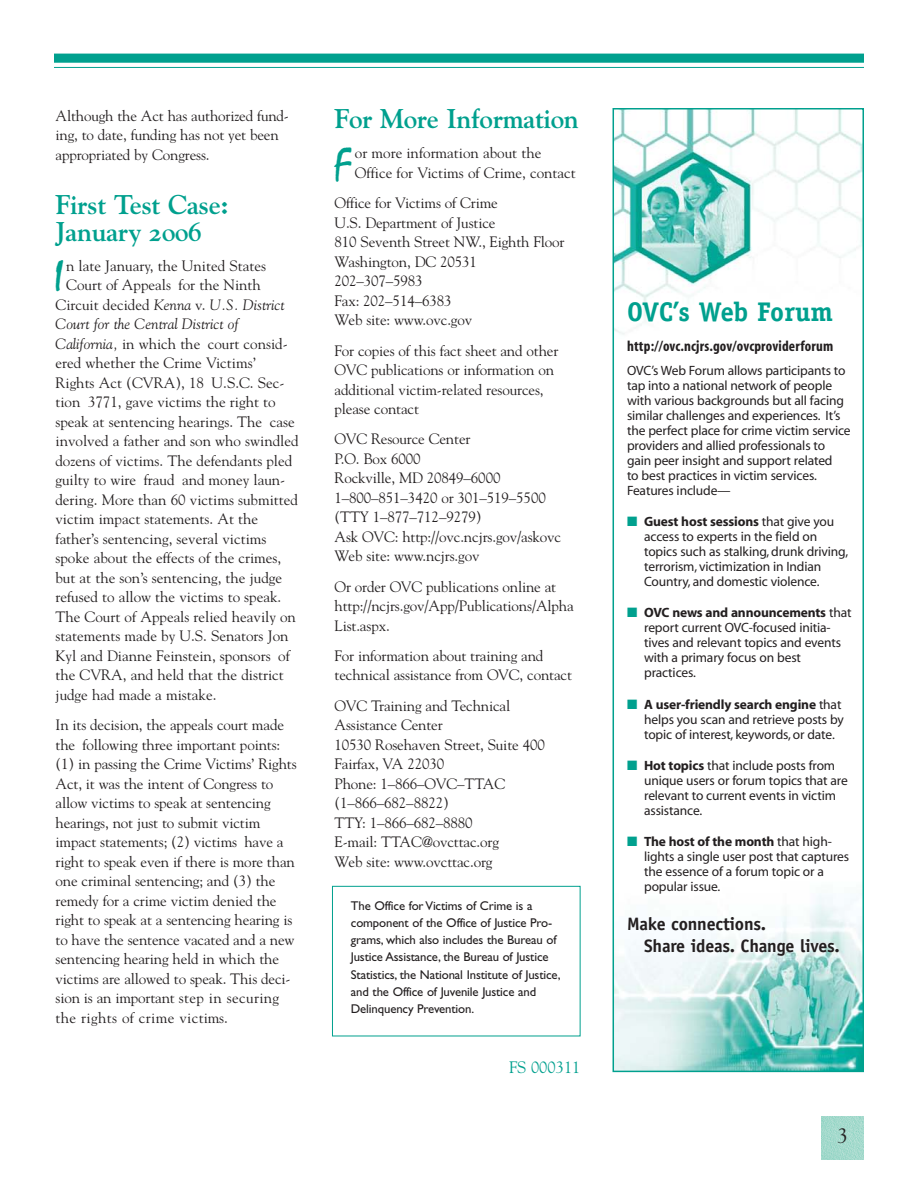
<style>
.page{position:relative;width:918px;height:1188px;background:#fff}
.page>*{position:absolute;margin:0;border:0;box-sizing:border-box;transform-origin:0 0}
.t1{font:42.9px "Mistral";color:#00a08e}
.t2{font:27px/27px "Goudy Bold Os F";letter-spacing:-.015em;color:#00a08e}
.t3{font:700 27px "Officina Serif";color:#00a08e}
.t4{font:21px "Goudy";color:#231f20}
.t5{font:700 18px/22.5px "Officina Sans";letter-spacing:-.01em;color:#231f20}
.t6{font:16.5px "Goudy";color:#00a08e}
.t7{font:15px/19.5px "Goudy";letter-spacing:-.01em;color:#231f20}
.t8{font:italic 15px "Goudy";color:#231f20}
.t9{font:700 condensed 15px "Myriad";letter-spacing:.015em;color:#231f20}
.t10{font:13.5px/15px "Myriad";letter-spacing:-.01em;color:#231f20}
.t11{font:12.75px/17.2px "Gill Sans";letter-spacing:-.01em;color:#231f20}
.s1{font-style:normal}
.s2{font-style:italic}
.s3{color:#00a08e}
.s4{font-weight:700}
</style>
<div class="page">
<img style="left:616px;top:111px;width:245px;height:958px">
<div style="left:613px;top:108px;width:251px;height:964px;border:2px solid #00a08e"></div>
<div style="left:332px;top:886px;width:248px;height:150px;border:1px solid #00a08e"></div>
<hr style="left:54px;top:67px;width:810px;height:1px;background:#00a08e">
<div style="left:54px;top:54px;width:810px;height:9px;background:#00a08e"></div>
<img style="left:822px;top:1117px;width:42px;height:42px">
<p class="t7" style="left:56px;top:107px;width:235px">Although the Act has authorized fund&shy;ing, to date, funding has not yet been appropriated by Congress.</p>
<h2 class="t2" style="left:56px;top:193px;width:175px">First Test Case:<br>January 2006</h2>
<p class="t1" style="left:55px;top:260px;width:10px">I</p>
<p class="t7" style="left:66px;top:257px;width:201px">n late January, the United States</p>
<p class="t7" style="left:66px;top:277px;width:196px">Court of Appeals for the Ninth</p>
<p class="t8" style="left:56px;top:299px;width:231px"><span class="s1">Circuit decided</span> Kenna <span class="s1">v.</span> U.S. District</p>
<p class="t8" style="left:56px;top:318px;width:185px">Court for the Central District of</p>
<p class="t7" style="left:56px;top:335px;width:234px"><span class="s2">California,</span> in which the court consid-</p>
<p class="t7" style="left:56px;top:355px;width:202px">ered whether the Crime Victims’</p>
<p class="t7" style="left:56px;top:374px;width:230px">Rights Act (CVRA), 18 U.S.C. Sec-</p>
<p class="t7" style="left:56px;top:394px;width:222px">tion 3771, gave victims the right to</p>
<p class="t7" style="left:56px;top:413px;width:241px">speak at sentencing hearings. The case</p>
<p class="t7" style="left:56px;top:433px;width:245px">involved a father and son who swindled</p>
<p class="t7" style="left:56px;top:452px;width:238px">dozens of victims. The defendants pled</p>
<p class="t7" style="left:56px;top:472px;width:231px">guilty to wire fraud and money laun-</p>
<p class="t7" style="left:56px;top:491px;width:244px">dering. More than 60 victims submitted</p>
<p class="t7" style="left:56px;top:511px;width:204px">victim impact statements. At the</p>
<p class="t7" style="left:56px;top:530px;width:213px">father’s sentencing, several victims</p>
<p class="t7" style="left:56px;top:550px;width:227px">spoke about the effects of the crimes,</p>
<p class="t7" style="left:56px;top:569px;width:228px">but at the son’s sentencing, the judge</p>
<p class="t7" style="left:56px;top:589px;width:227px">refused to allow the victims to speak.</p>
<p class="t7" style="left:56px;top:608px;width:242px">The Court of Appeals relied heavily on</p>
<p class="t7" style="left:56px;top:628px;width:235px">statements made by U.S. Senators Jon</p>
<p class="t7" style="left:56px;top:647px;width:236px">Kyl and Dianne Feinstein, sponsors of</p>
<p class="t7" style="left:56px;top:667px;width:230px">the CVRA, and held that the district</p>
<p class="t7" style="left:56px;top:686px;width:163px">judge had made a mistake.</p>
<p class="t7" style="left:56px;top:716px;width:230px">In its decision, the appeals court made the following three important points:</p>
<p class="t7" style="left:55px;top:755px;width:243px">(1) in passing the Crime Victims’ Rights Act, it was the intent of Congress to allow victims to speak at sentencing hearings, not just to submit victim impact statements; (2) victims have a right to speak even if there is more than one criminal sentencing; and (3) the remedy for a crime victim denied the right to speak at a sentencing hearing is to have the sentence vacated and a new sentencing hearing held in which the victims are allowed to speak. This deci&shy;sion is an important step in securing the rights of crime victims.</p>
<h2 class="t2" style="left:334px;top:107px;width:246px">For More Information</h2>
<p class="t1" style="left:335px;top:148px;width:19px">F</p>
<p class="t7" style="left:355px;top:145px;width:222px">or more information about the<br>Office for Victims of Crime, contact</p>
<p class="t7" style="left:334px;top:194px;width:165px">Office for Victims of Crime</p>
<p class="t7" style="left:334px;top:214px;width:232px">U.S. Department of Justice<br>810 Seventh Street NW., Eighth Floor<br>Washington, DC 20531<br>202–307–5983<br>Fax: 202–514–6383<br>Web site: www.ovc.gov</p>
<p class="t7" style="left:334px;top:342px;width:225px">For copies of this fact sheet and other<br>OVC publications or information on additional victim-related resources, please contact</p>
<p class="t7" style="left:334px;top:431px;width:228px">OVC Resource Center<br>P.O. Box 6000<br>Rockville, MD 20849–6000<br>1–800–851–3420 or 301–519–5500 (TTY 1–877–712–9279)<br>Ask OVC: http://ovc.ncjrs.gov/askovc<br>Web site: www.ncjrs.gov</p>
<p class="t7" style="left:334px;top:578px;width:241px">Or order OVC publications online at http://ncjrs.gov/App/Publications/Alpha<br>List.aspx.</p>
<p class="t7" style="left:334px;top:647px;width:239px">For information about training and technical assistance from OVC, contact</p>
<p class="t7" style="left:334px;top:697px;width:212px">OVC Training and Technical<br>Assistance Center<br>10530 Rosehaven Street, Suite 400<br>Fairfax, VA 22030<br>Phone: 1–866–OVC–TTAC (1–866–682–8822)<br>TTY: 1–866–682–8880<br>E-mail: TTAC@ovcttac.org<br>Web site: www.ovcttac.org</p>
<p class="t11" style="left:351px;top:898px;width:211px">The Office for Victims of Crime is a component of the Office of Justice Pro&shy;grams, which also includes the Bureau of Justice Assistance, the Bureau of Justice Statistics, the National Institute of Justice, and the Office of Juvenile Justice and Delinquency Prevention.</p>
<p class="t6" style="left:509px;top:1060px;width:73px">FS 000311</p>
<h2 class="t3" style="left:627px;top:302px;width:208px">OVC’s Web Forum</h2>
<h3 class="t9" style="left:627px;top:340px;width:208px">http://ovc.ncjrs.gov/ovcproviderforum</h3>
<p class="t10" style="left:627px;top:364px;width:225px">OVC’s Web Forum allows participants to tap into a national network of people with various backgrounds but all facing similar challenges and experiences. It’s the perfect place for crime victim service providers and allied professionals to gain peer insight and support related<br>to best practices in victim services.<br>Features include—</p>
<p class="t10" style="left:644px;top:515px;width:206px;text-indent:-17px"><span class="s3">■</span> <span class="s4">Guest host sessions</span> that give you access to experts in the field on topics such as stalking, drunk driving, terrorism, victimization in Indian Country, and domestic violence.</p>
<p class="t10" style="left:644px;top:607px;width:209px;text-indent:-17px"><span class="s3">■</span> <span class="s4">OVC news and announcements</span> that report current OVC-focused initia&shy;tives and relevant topics and events with a primary focus on best practices.</p>
<p class="t10" style="left:644px;top:698px;width:201px;text-indent:-17px"><span class="s3">■</span> <span class="s4">A user-friendly search engine</span> that helps you scan and retrieve posts by topic of interest, keywords, or date.</p>
<p class="t10" style="left:644px;top:759px;width:205px;text-indent:-17px"><span class="s3">■</span> <span class="s4">Hot topics</span> that include posts from unique users or forum topics that are relevant to current events in victim assistance.</p>
<p class="t10" style="left:644px;top:835px;width:207px;text-indent:-17px"><span class="s3">■</span> <span class="s4">The host of the month</span> that high&shy;lights a single user post that captures the essence of a forum topic or a popular issue.</p>
<h4 class="t5" style="left:644px;top:914px;width:197px;text-indent:-17px">Make connections.<br>Share ideas. Change lives.</h4>
<p class="t4" style="left:838px;top:1128px;width:12px">3</p>
</div>
